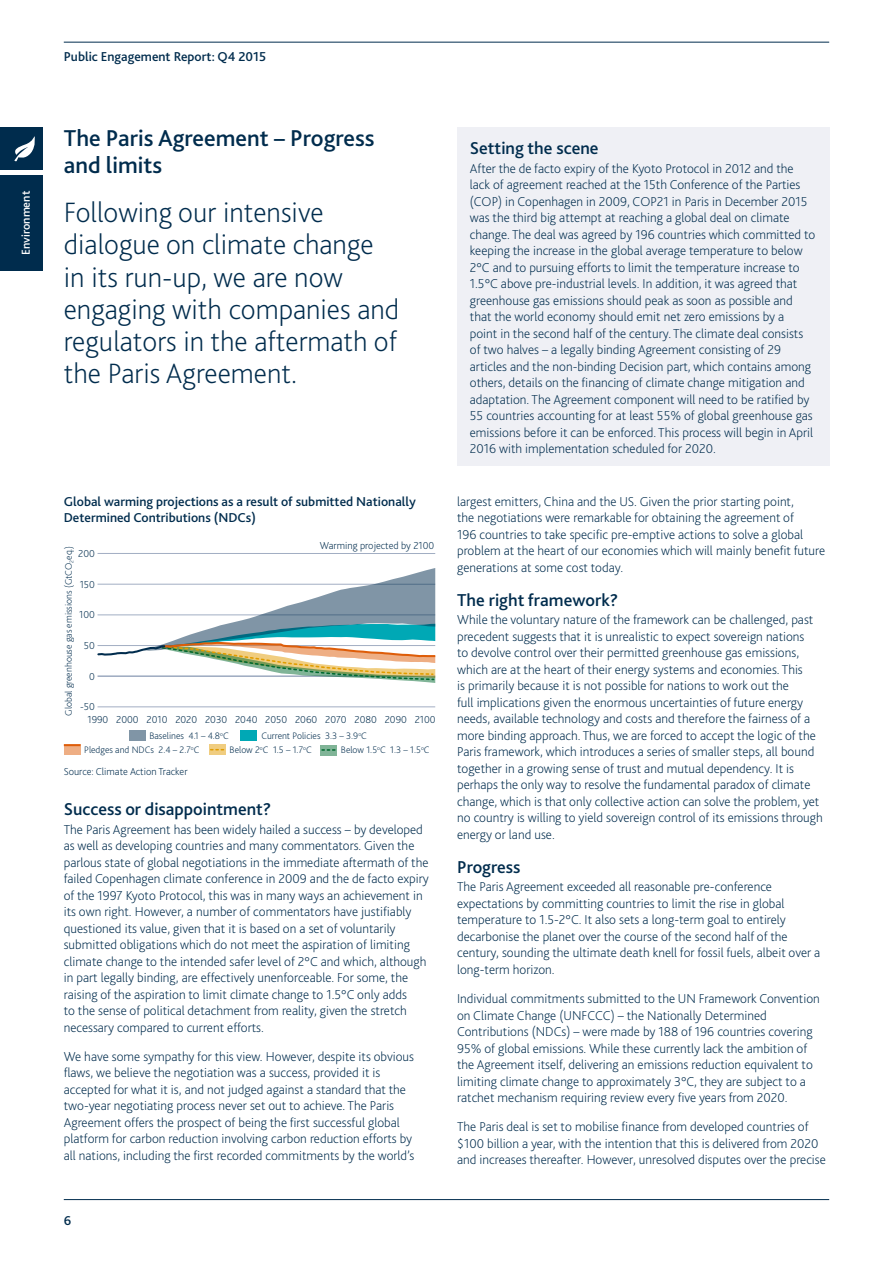
<style>
.page{position:relative;width:893px;height:1263px;background:#fff}
.page>*{position:absolute;margin:0;border:0;box-sizing:border-box;transform-origin:0 0}
.t1{font:200 29.25px/32.2px "Bliss 2";color:#002c4d}
.t2{font:500 24px/27px "Bliss 2";color:#002c4d}
.t3{font:500 18px "Bliss 2";color:#002c4d}
.t4{font:200 13.5px/16.5px "Bliss 2";color:#002c4d}
.t5{font:500 13.5px/16.5px "Bliss 2";color:#002c4d}
.t6{font:500 12px "Bliss 2";color:#fff}
.t7{font:200 10.65px "Bliss 2";color:#002c4d}
.t8{font:200 9.9px "Bliss 2";color:#002c4d}
</style>
<div class="page">
<hr style="left:64px;top:1199px;width:765px;height:1px;background:#002c4d">
<hr style="left:64px;top:42px;width:765px;height:1px;background:#002c4d">
<div style="left:457px;top:128px;width:372px;height:338px;background:#eff0f5"></div>
<div style="left:0;top:175px;width:43px;height:96px;background:#002c4d"></div>
<div style="left:0;top:128px;width:43px;height:42px;background:#002c4d"></div>
<svg style="left:14px;top:136px;width:21px;height:25px"></svg>
<hr style="left:98px;top:553px;width:337px;height:1px;background:#a2aec3">
<hr style="left:98px;top:706px;width:337px;height:1px;background:#a2aec3">
<div style="left:130px;top:731px;width:16px;height:10px;background:#8095a6"></div>
<div style="left:240px;top:731px;width:17px;height:10px;background:#00a8b5"></div>
<svg style="left:97px;top:568px;width:339px;height:115px"></svg>
<svg style="left:64px;top:746px;width:16px;height:9px"></svg>
<svg style="left:64px;top:744px;width:16px;height:2px"></svg>
<svg style="left:209px;top:745px;width:17px;height:10px"></svg>
<svg style="left:211px;top:749px;width:14px;height:1px"></svg>
<div style="left:320px;top:745px;width:17px;height:10px;background:#80b497"></div>
<svg style="left:322px;top:749px;width:14px;height:2px"></svg>
<p class="t6" style="left:18px;top:255px;width:65px;rotate:-90deg">Environment</p>
<p class="t5" style="left:64px;top:49px;width:204px">Public Engagement Report: Q4 2015</p>
<h2 class="t2" style="left:64px;top:124px;width:312px">The Paris Agreement – Progress and limits</h2>
<h1 class="t1" style="left:64px;top:196px;width:337px">Following our intensive dialogue on climate change in its run-up, we are now engaging with companies and regulators in the aftermath of the Paris Agreement.</h1>
<p class="t5" style="left:64px;top:493px;width:353px">Global warming projections as a result of submitted Nationally<br>Determined Contributions (NDCs)</p>
<p class="t7" style="left:320px;top:539px;width:116px">Warming projected by 2100</p>
<p class="t8" style="left:62px;top:716px;width:172px;rotate:-90deg">Global greenhouse gas emissions (GtCO<sub>2</sub>eq.)</p>
<p class="t7" style="left:78px;top:547px;width:18px">200</p>
<p class="t7" style="left:80px;top:578px;width:17px">150</p>
<p class="t7" style="left:79px;top:608px;width:17px">100</p>
<p class="t7" style="left:84px;top:639px;width:13px">50</p>
<p class="t7" style="left:89px;top:670px;width:7px">0</p>
<p class="t7" style="left:80px;top:700px;width:16px">-50</p>
<p class="t7" style="left:88px;top:713px;width:350px">1990 2000 2010 2020 2030 2040 2050 2060 2070 2080 2090 2100</p>
<p class="t8" style="left:149px;top:729px;width:81px">Baselines 4.1 – 4.8<sup>o</sup>C</p>
<p class="t8" style="left:261px;top:729px;width:107px">Current Policies 3.3 – 3.9<sup>o</sup>C</p>
<p class="t7" style="left:64px;top:765px;width:125px">Source: Climate Action Tracker</p>
<p class="t8" style="left:84px;top:744px;width:117px">Pledges and NDCs 2.4 – 2.7<sup>o</sup>C</p>
<p class="t8" style="left:230px;top:744px;width:84px">Below 2<sup>o</sup>C 1.5 – 1.7<sup>o</sup>C</p>
<p class="t8" style="left:341px;top:744px;width:90px">Below 1.5<sup>o</sup>C 1.3 – 1.5<sup>o</sup>C</p>
<h3 class="t3" style="left:64px;top:798px;width:209px">Success or disappointment?</h3>
<p class="t4" style="left:64px;top:821px;width:367px">The Paris Agreement has been widely hailed a success – by developed as well as developing countries and many commentators. Given the parlous state of global negotiations in the immediate aftermath of the failed Copenhagen climate conference in 2009 and the de facto expiry of the 1997 Kyoto Protocol, this was in many ways an achievement in its own right. However, a number of commentators have justifiably questioned its value, given that it is based on a set of voluntarily submitted obligations which do not meet the aspiration of limiting climate change to the intended safer level of 2°C and which, although in part legally binding, are effectively unenforceable. For some, the raising of the aspiration to limit climate change to 1.5°C only adds<br>to the sense of political detachment from reality, given the stretch necessary compared to current efforts.</p>
<p class="t4" style="left:64px;top:1048px;width:352px">We have some sympathy for this view. However, despite its obvious flaws, we believe the negotiation was a success, provided it is accepted for what it is, and not judged against a standard that the two-year negotiating process never set out to achieve. The Paris Agreement offers the prospect of being the first successful global platform for carbon reduction involving carbon reduction efforts by all nations, including the first recorded commitments by the world’s</p>
<p class="t5" style="left:64px;top:1212px;width:9px">6</p>
<h3 class="t3" style="left:470px;top:137px;width:130px">Setting the scene</h3>
<p class="t4" style="left:470px;top:160px;width:347px">After the de facto expiry of the Kyoto Protocol in 2012 and the lack of agreement reached at the 15th Conference of the Parties (COP) in Copenhagen in 2009, COP21 in Paris in December 2015 was the third big attempt at reaching a global deal on climate change. The deal was agreed by 196 countries which committed to keeping the increase in the global average temperature to below 2°C and to pursuing efforts to limit the temperature increase to 1.5°C above pre-industrial levels. In addition, it was agreed that greenhouse gas emissions should peak as soon as possible and that the world economy should emit net zero emissions by a<br>point in the second half of the century. The climate deal consists of two halves – a legally binding Agreement consisting of 29 articles and the non-binding Decision part, which contains among others, details on the financing of climate change mitigation and adaptation. The Agreement component will need to be ratified by 55 countries accounting for at least 55% of global greenhouse gas emissions before it can be enforced. This process will begin in April 2016 with implementation scheduled for 2020.</p>
<p class="t4" style="left:457px;top:493px;width:370px">largest emitters, China and the US. Given the prior starting point,<br>the negotiations were remarkable for obtaining the agreement of<br>196 countries to take specific pre-emptive actions to solve a global problem at the heart of our economies which will mainly benefit future generations at some cost today.</p>
<h3 class="t3" style="left:457px;top:589px;width:163px">The right framework?</h3>
<p class="t4" style="left:457px;top:612px;width:367px">While the voluntary nature of the framework can be challenged, past precedent suggests that it is unrealistic to expect sovereign nations<br>to devolve control over their permitted greenhouse gas emissions, which are at the heart of their energy systems and economies. This<br>is primarily because it is not possible for nations to work out the<br>full implications given the enormous uncertainties of future energy needs, available technology and costs and therefore the fairness of a more binding approach. Thus, we are forced to accept the logic of the Paris framework, which introduces a series of smaller steps, all bound together in a growing sense of trust and mutual dependency. It is perhaps the only way to resolve the fundamental paradox of climate change, which is that only collective action can solve the problem, yet no country is willing to yield sovereign control of its emissions through energy or land use.</p>
<h3 class="t3" style="left:457px;top:855px;width:65px">Progress</h3>
<p class="t4" style="left:457px;top:878px;width:365px">The Paris Agreement exceeded all reasonable pre-conference expectations by committing countries to limit the rise in global temperature to 1.5-2°C. It also sets a long-term goal to entirely decarbonise the planet over the course of the second half of the century, sounding the ultimate death knell for fossil fuels, albeit over a long-term horizon.</p>
<p class="t4" style="left:457px;top:990px;width:364px">Individual commitments submitted to the UN Framework Convention on Climate Change (UNFCCC) – the Nationally Determined Contributions (NDCs) – were made by 188 of 196 countries covering 95% of global emissions. While these currently lack the ambition of the Agreement itself, delivering an emissions reduction equivalent to limiting climate change to approximately 3°C, they are subject to a ratchet mechanism requiring review every five years from 2020.</p>
<p class="t4" style="left:457px;top:1118px;width:370px">The Paris deal is set to mobilise finance from developed countries of $100 billion a year, with the intention that this is delivered from 2020 and increases thereafter. However, unresolved disputes over the precise</p>
</div>
